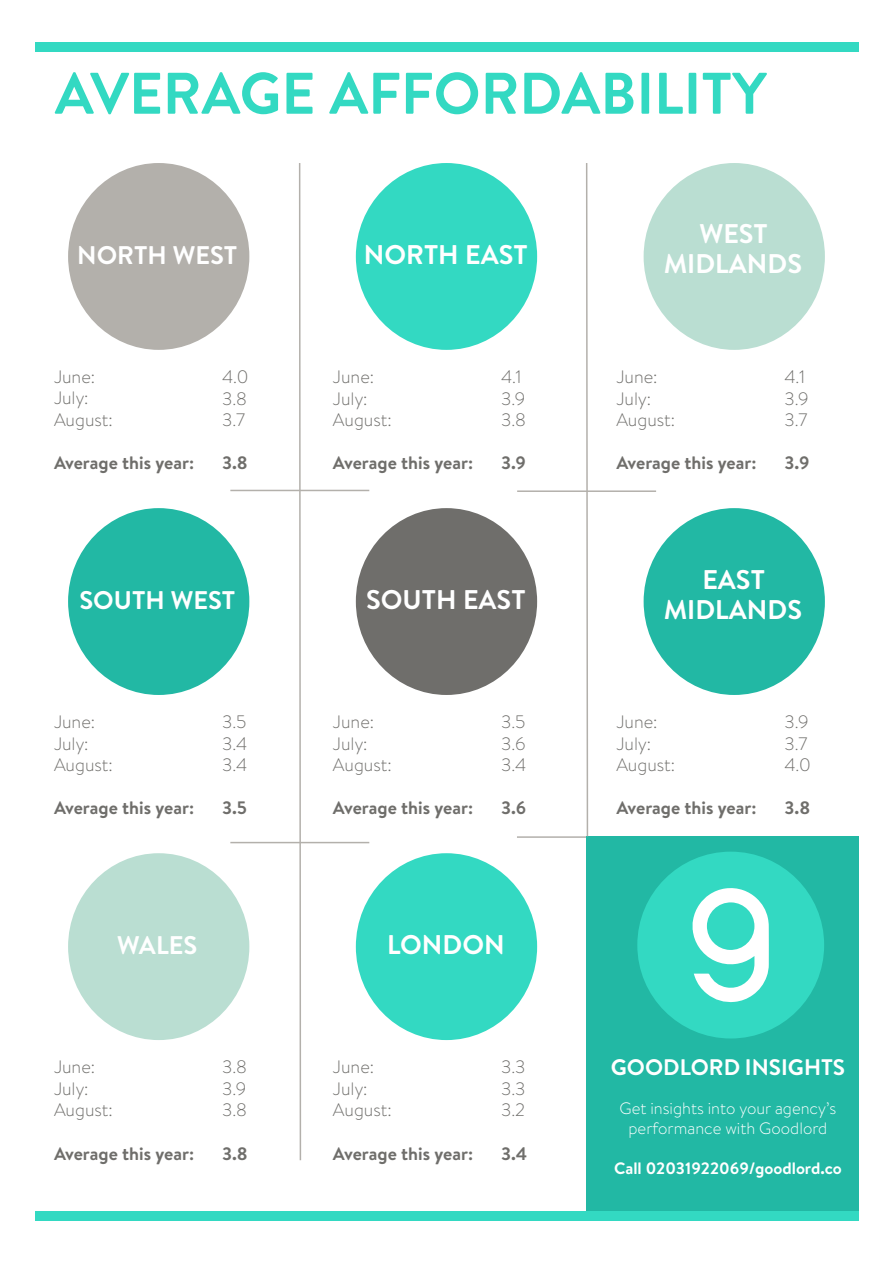
<style>
.page{position:relative;width:893px;height:1263px;background:#fff}
.page>*{position:absolute;margin:0;border:0;box-sizing:border-box;transform-origin:0 0}
.t1{font:700 58.5px "Brandon Text";color:#33d9c2}
.t2{font:700 27px/30px "Brandon Text";color:#fff;text-align:center}
.t3{font:700 25.5px "Brandon Text";color:#fff}
.t4{font:700 22.5px "Brandon Text";color:#fff}
.t5{font:300 18px/21.6px "Brandon Text";color:#6f6e6b}
.t6{font:700 18px "Brandon Text";color:#6f6e6b}
.t7{font:300 16.5px/19.8px "Brandon Text";color:#fff;text-align:center}
.t8{font:700 16.5px "Brandon Text";color:#fff}
</style>
<div class="page">
<hr style="left:517px;top:836px;width:70px;height:2px;background:#b3b0ab">
<div style="left:586px;top:836px;width:273px;height:384px;background:#22b8a4"></div>
<div style="left:637px;top:852px;width:187px;height:186px;background:#33d9c2;border-radius:50%"></div>
<svg style="left:693px;top:888px;width:76px;height:115px"></svg>
<div style="left:35px;top:1210px;width:823px;height:10px;background:#33d9c2"></div>
<div style="left:35px;top:42px;width:823px;height:10px;background:#33d9c2"></div>
<div style="left:68px;top:163px;width:181px;height:187px;background:#b3b0ab;border-radius:50%"></div>
<div style="left:68px;top:508px;width:181px;height:187px;background:#22b8a4;border-radius:50%"></div>
<div style="left:68px;top:853px;width:181px;height:187px;background:#baded2;border-radius:50%"></div>
<div style="left:356px;top:163px;width:181px;height:187px;background:#33d9c2;border-radius:50%"></div>
<div style="left:356px;top:508px;width:181px;height:187px;background:#6f6e6b;border-radius:50%"></div>
<div style="left:356px;top:853px;width:181px;height:187px;background:#33d9c2;border-radius:50%"></div>
<div style="left:644px;top:163px;width:181px;height:187px;background:#baded2;border-radius:50%"></div>
<div style="left:644px;top:508px;width:181px;height:187px;background:#22b8a4;border-radius:50%"></div>
<hr style="left:230px;top:490px;width:139px;height:1px;background:#b3b0ab">
<svg style="left:298px;top:163px;width:4px;height:998px"></svg>
<svg style="left:585px;top:163px;width:4px;height:675px"></svg>
<hr style="left:517px;top:490px;width:139px;height:2px;background:#b3b0ab">
<hr style="left:230px;top:842px;width:139px;height:1px;background:#b3b0ab">
<h1 class="t1" style="left:55px;top:53px;width:714px">AVERAGE AFFORDABILITY</h1>
<h3 class="t3" style="left:77px;top:237px;width:162px">NORTH WEST</h3>
<p class="t5" style="left:54px;top:365px;width:60px">June:<br>July:<br>August:</p>
<p class="t6" style="left:54px;top:450px;width:142px">Average this year:</p>
<p class="t5" style="left:222px;top:365px;width:28px;text-align:justify">4.0<br>3.8<br>3.7</p>
<p class="t6" style="left:222px;top:451px;width:27px">3.8</p>
<h3 class="t3" style="left:79px;top:582px;width:157px">SOUTH WEST</h3>
<p class="t5" style="left:54px;top:710px;width:60px">June:<br>July:<br>August:</p>
<p class="t6" style="left:54px;top:796px;width:142px">Average this year:</p>
<p class="t5" style="left:222px;top:710px;width:27px;text-align:justify">3.5<br>3.4<br>3.4</p>
<p class="t6" style="left:222px;top:796px;width:27px">3.5</p>
<h3 class="t3" style="left:117px;top:927px;width:82px">WALES</h3>
<p class="t5" style="left:54px;top:1055px;width:60px">June:<br>July:<br>August:</p>
<p class="t6" style="left:54px;top:1141px;width:142px">Average this year:</p>
<p class="t5" style="left:222px;top:1055px;width:26px;text-align:justify">3.8<br>3.9<br>3.8</p>
<p class="t6" style="left:222px;top:1141px;width:27px">3.8</p>
<h2 class="t2" style="left:364px;top:239px;width:165px">NORTH EAST</h2>
<p class="t5" style="left:333px;top:365px;width:60px">June:<br>July:<br>August:</p>
<p class="t6" style="left:333px;top:450px;width:142px">Average this year:</p>
<p class="t5" style="left:501px;top:365px;width:26px">4.1<br>3.9<br>3.8</p>
<p class="t6" style="left:501px;top:451px;width:27px">3.9</p>
<h2 class="t2" style="left:366px;top:584px;width:161px">SOUTH EAST</h2>
<p class="t5" style="left:333px;top:710px;width:60px">June:<br>July:<br>August:</p>
<p class="t6" style="left:333px;top:796px;width:142px">Average this year:</p>
<p class="t5" style="left:501px;top:710px;width:27px;text-align:justify">3.5<br>3.6<br>3.4</p>
<p class="t6" style="left:501px;top:796px;width:27px">3.6</p>
<h2 class="t2" style="left:387px;top:929px;width:119px">LONDON</h2>
<p class="t5" style="left:333px;top:1055px;width:60px">June:<br>July:<br>August:</p>
<p class="t6" style="left:333px;top:1141px;width:142px">Average this year:</p>
<p class="t5" style="left:501px;top:1055px;width:26px;text-align:justify">3.3<br>3.3<br>3.2</p>
<p class="t6" style="left:501px;top:1141px;width:28px">3.4</p>
<h2 class="t2" style="left:664px;top:218px;width:140px">WEST<br>MIDLANDS</h2>
<p class="t5" style="left:616px;top:365px;width:60px">June:<br>July:<br>August:</p>
<p class="t6" style="left:616px;top:450px;width:142px">Average this year:</p>
<p class="t5" style="left:784px;top:365px;width:26px">4.1<br>3.9<br>3.7</p>
<p class="t6" style="left:784px;top:451px;width:27px">3.9</p>
<h2 class="t2" style="left:664px;top:564px;width:140px">EAST<br>MIDLANDS</h2>
<p class="t5" style="left:616px;top:710px;width:60px">June:<br>July:<br>August:</p>
<p class="t6" style="left:616px;top:796px;width:142px">Average this year:</p>
<p class="t5" style="left:784px;top:710px;width:28px">3.9<br>3.7<br>4.0</p>
<p class="t6" style="left:784px;top:796px;width:27px">3.8</p>
<p class="t4" style="left:611px;top:1051px;width:236px">GOODLORD INSIGHTS</p>
<p class="t7" style="left:619px;top:1098px;width:218px">Get insights into your agency’s performance with Goodlord</p>
<p class="t8" style="left:614px;top:1156px;width:229px">Call 02031922069/goodlord.co</p>
</div>
